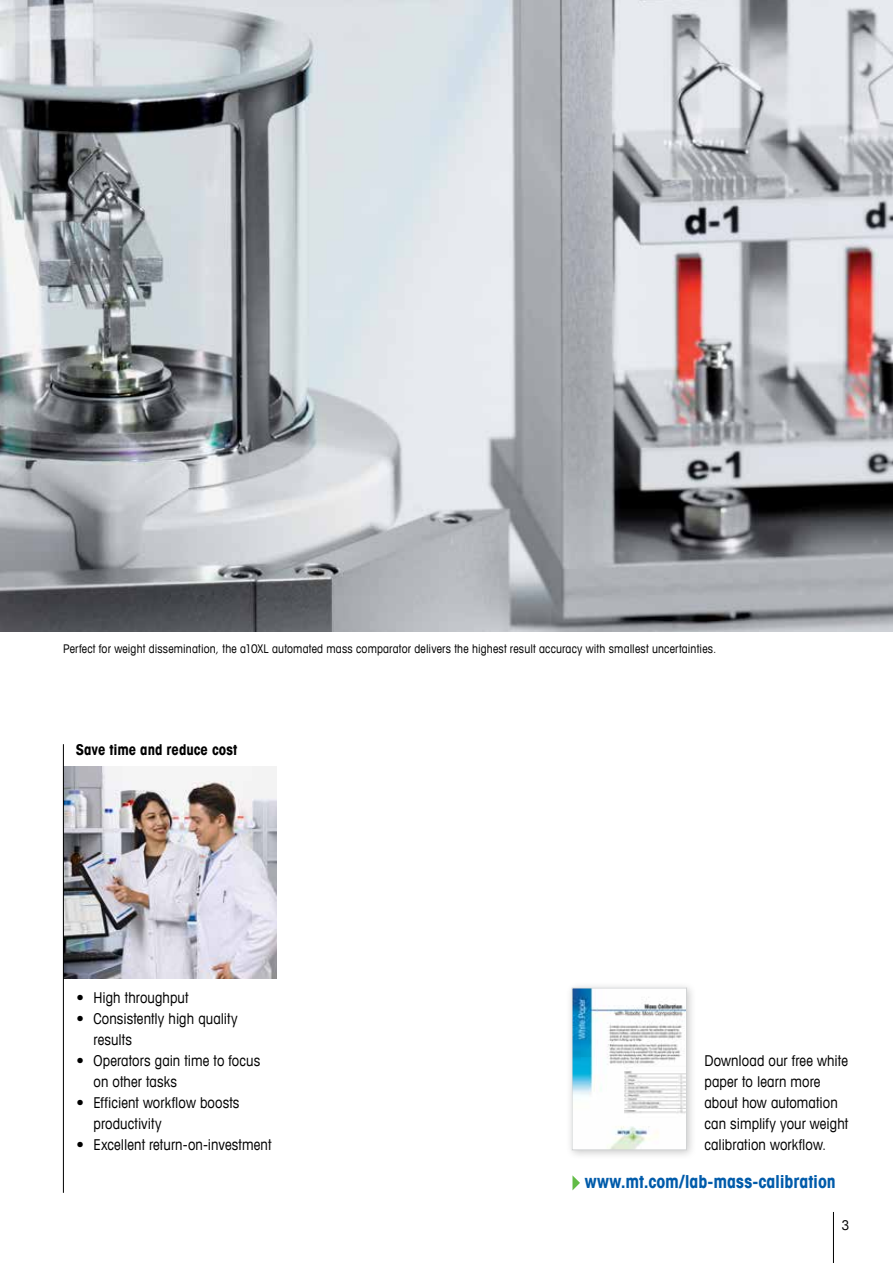
<style>
.page{position:relative;width:893px;height:1263px;background:#fff}
.page>*{position:absolute;margin:0;border:0;box-sizing:border-box;transform-origin:0 0}
.t1{font:700 condensed 18px "Avant Garde Com";letter-spacing:-.005em;color:#005baa}
.t2{font:condensed 15px/21px "Avant Garde Com";letter-spacing:.005em;color:#000}
.t3{font:700 condensed 15px "Avant Garde Com";color:#000}
.t4{font:condensed 13.5px "Avant Garde Com";color:#000}
.t5{font:condensed 12px "Avant Garde Com";letter-spacing:.015em;color:#000}
</style>
<div class="page">
<hr style="left:833px;top:1212px;width:1px;height:51px;background:#000">
<img style="left:64px;top:766px;width:212px;height:213px">
<img style="left:0;top:0;width:893px;height:631px">
<hr style="left:63px;top:744px;width:1px;height:449px;background:#000">
<div style="left:566px;top:981px;width:130px;height:179px;background:#000;opacity:.21"></div>
<img style="left:574px;top:990px;width:111px;height:158px">
<div style="left:572px;top:988px;width:115px;height:162px;border:1px solid #d1d3d4"></div>
<svg style="left:572px;top:1175px;width:8px;height:15px"></svg>
<p class="t5" style="left:63px;top:641px;width:655px">Perfect for weight dissemination, the a10XL automated mass comparator delivers the highest result accuracy with smallest uncertainties.</p>
<p class="t3" style="left:76px;top:740px;width:163px">Save time and reduce cost</p>
<p class="t2" style="left:77px;top:987px;width:113px">• High throughput</p>
<p class="t2" style="left:94px;top:1008px;width:146px;text-indent:-17px">• Consistently high quality results</p>
<p class="t2" style="left:94px;top:1050px;width:168px;text-indent:-17px">• Operators gain time to focus on other tasks</p>
<p class="t2" style="left:94px;top:1092px;width:147px;text-indent:-17px">• Efficient workflow boosts productivity</p>
<p class="t2" style="left:77px;top:1134px;width:196px">• Excellent return-on-investment</p>
<p class="t2" style="left:704px;top:1050px;width:145px">Download our free white paper to learn more about how automation can simplify your weight calibration workflow.</p>
<p class="t1" style="left:585px;top:1170px;width:252px">www.mt.com/lab-mass-calibration</p>
<p class="t4" style="left:842px;top:1217px;width:9px">3</p>
</div>
